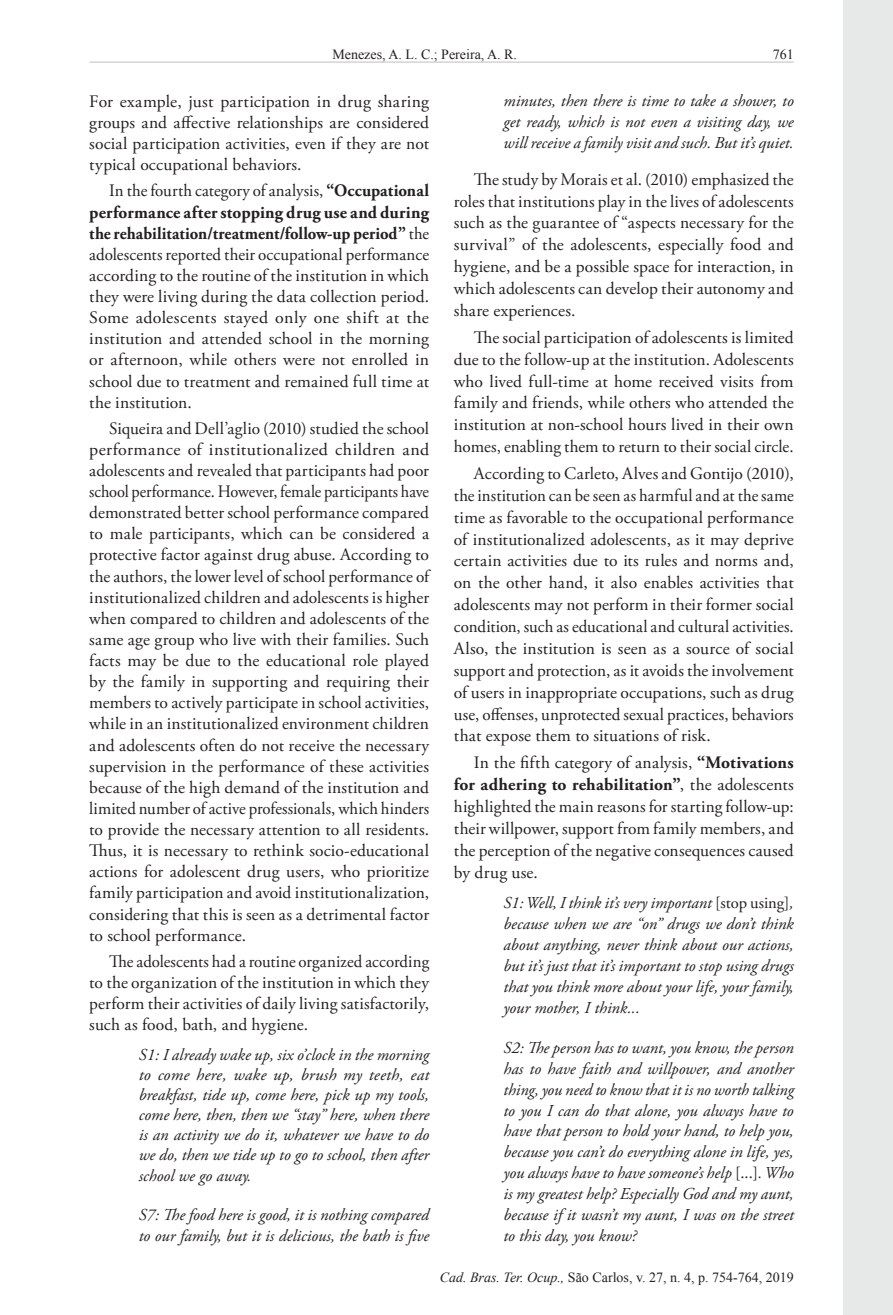
<style>
.page{position:relative;width:893px;height:1315px;background:#fff}
.page>*{position:absolute;margin:0;border:0;box-sizing:border-box;transform-origin:0 0}
.Paragraph{font:17.5px/21.9px "Adobe Garamond Pro";letter-spacing:.005em;color:#231f20;text-align:justify}
.Paragraph-2{font:17.5px/21.2px "Adobe Garamond Pro";letter-spacing:.005em;color:#231f20;text-align:justify;scale:.96 1}
.BlockQuote-Italico{font:italic 16.62px/20.8px "Adobe Garamond Pro";color:#231f20;text-align:justify}
.t1{font:14px "Times New Roman";color:#231f20}
.s1{font-weight:700}
.s2{font-style:normal}
.s3{font-style:italic}
</style>
<div class="page">
<div style="left:843px;top:0;width:50px;height:1315px;background:#e7e8e8"></div>
<hr style="left:90px;top:62px;width:703px;height:1px;background:#c0c0c0">
<p class="t1" style="left:332px;top:45px;width:186px">Menezes, A. L. C.; Pereira, A. R.</p>
<p class="Paragraph" style="left:89px;top:91px;width:341px;line-height:21.2px">For example, just participation in drug sharing groups and affective relationships are considered social participation activities, even if they are not typical occupational behaviors.</p>
<p class="Paragraph-2" style="left:89px;top:181px;width:356px;text-indent:20px">In the fourth category of analysis, <span class="s1">“Occupational performance after stopping drug use and during the rehabilitation/treatment/follow-up period”</span> the adolescents reported their occupational performance according to the routine of the institution in which they were living during the data collection period.<br>Some adolescents stayed only one shift at the institution and attended school in the morning or afternoon, while others were not enrolled in school due to treatment and remained full time at the institution.</p>
<p class="Paragraph" style="left:89px;top:418px;width:341px;line-height:21.2px;text-indent:20px">Siqueira and Dell’aglio (2010) studied the school performance of institutionalized children and adolescents and revealed that participants had poor school performance. However, female participants have demonstrated better school performance compared to male participants, which can be considered a protective factor against drug abuse. According to the authors, the lower level of school performance of institutionalized children and adolescents is higher when compared to children and adolescents of the same age group who live with their families. Such facts may be due to the educational role played by the family in supporting and requiring their members to actively participate in school activities, while in an institutionalized environment children and adolescents often do not receive the necessary supervision in the performance of these activities because of the high demand of the institution and limited number of active professionals, which hinders to provide the necessary attention to all residents.<br>Thus, it is necessary to rethink socio-educational actions for adolescent drug users, who prioritize family participation and avoid institutionalization, considering that this is seen as a detrimental factor to school performance.</p>
<p class="Paragraph-2" style="left:89px;top:951px;width:356px;text-indent:20px">The adolescents had a routine organized according to the organization of the institution in which they perform their activities of daily living satisfactorily, such as food, bath, and hygiene.</p>
<p class="BlockQuote-Italico" style="left:139px;top:1045px;width:292px;line-height:20.1px">S1: I already wake up, six o’clock in the morning to come here, wake up, brush my teeth, eat breakfast, tide up, come here, pick up my tools, come here, then, then we “stay” here, when there is an activity we do it, whatever we have to do we do, then we tide up to go to school, then after school we go away.</p>
<p class="BlockQuote-Italico" style="left:139px;top:1205px;width:292px;line-height:20.1px">S7: The food here is good, it is nothing compared to our family, but it is delicious, the bath is five</p>
<p class="BlockQuote-Italico" style="left:504px;top:91px;width:292px">minutes, then there is time to take a shower, to get ready, which is not even a visiting day, we will receive a family visit and such. But it’s quiet.</p>
<p class="Paragraph" style="left:454px;top:169px;width:341px;text-indent:20px">The study by Morais et al. (2010) emphasized the roles that institutions play in the lives of adolescents such as the guarantee of “aspects necessary for the survival” of the adolescents, especially food and hygiene, and be a possible space for interaction, in which adolescents can develop their autonomy and share experiences.</p>
<p class="Paragraph" style="left:454px;top:327px;width:341px;text-indent:20px">The social participation of adolescents is limited due to the follow-up at the institution. Adolescents who lived full-time at home received visits from family and friends, while others who attended the institution at non-school hours lived in their own homes, enabling them to return to their social circle.</p>
<p class="Paragraph" style="left:454px;top:463px;width:341px;text-indent:20px">According to Carleto, Alves and Gontijo (2010), the institution can be seen as harmful and at the same time as favorable to the occupational performance of institutionalized adolescents, as it may deprive certain activities due to its rules and norms and, on the other hand, it also enables activities that adolescents may not perform in their former social condition, such as educational and cultural activities.<br>Also, the institution is seen as a source of social support and protection, as it avoids the involvement of users in inappropriate occupations, such as drug use, offenses, unprotected sexual practices, behaviors that expose them to situations of risk.</p>
<p class="Paragraph" style="left:454px;top:752px;width:341px;text-indent:20px">In the fifth category of analysis, <span class="s1">“Motivations for adhering to rehabilitation”</span>, the adolescents highlighted the main reasons for starting follow-up: their willpower, support from family members, and the perception of the negative consequences caused by drug use.</p>
<p class="BlockQuote-Italico" style="left:504px;top:893px;width:292px">S1: Well, I think it’s very important <span class="s2">[stop using]</span>, because when we are “on” drugs we don’t think about anything, never think about our actions, but it’s just that it’s important to stop using drugs that you think more about your life, your family, your mother, I think...</p>
<p class="BlockQuote-Italico" style="left:504px;top:1038px;width:292px">S2: The person has to want, you know, the person has to have faith and willpower, and another thing, you need to know that it is no worth talking to you I can do that alone, you always have to have that person to hold your hand, to help you, because you can’t do everything alone in life, yes, you always have to have someone’s help <span class="s2">[...]</span>. Who is my greatest help? Especially God and my aunt, because if it wasn’t my aunt, I was on the street to this day, you know?</p>
<p class="t1" style="left:440px;top:1267px;width:356px"><span class="s3">Cad. Bras. Ter. Ocup.,</span> São Carlos, v. 27, n. 4, p. 754-764, 2019</p>
</div>
